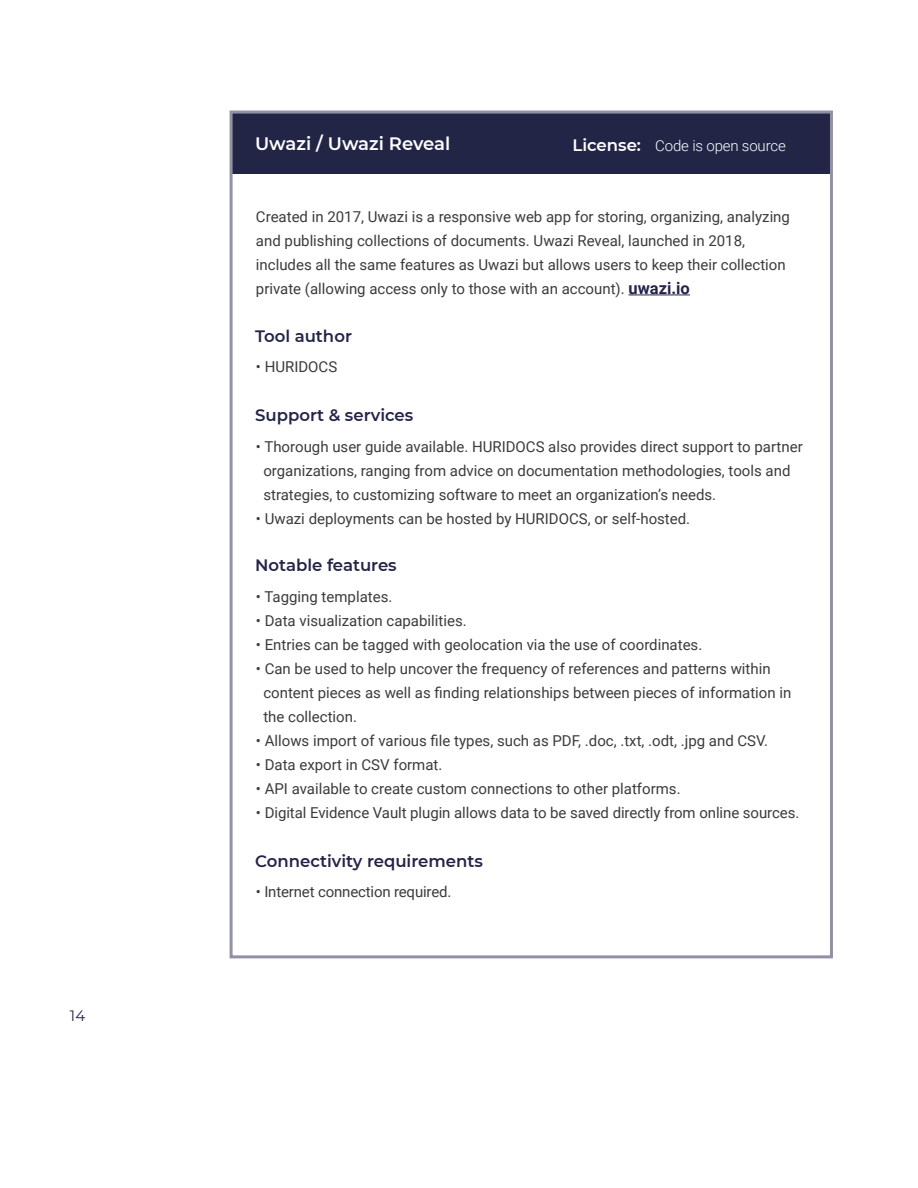
<style>
.page{position:relative;width:918px;height:1188px;background:#fff}
.page>*{position:absolute;margin:0;border:0;box-sizing:border-box;transform-origin:0 0}
.t1{font:600 18px "Montserrat";color:#fff}
.t2{font:600 16.5px "Montserrat";color:#242448}
.t3{font:15px/24px "Roboto";color:#3b3b3c}
.t4{font:300 15px "Roboto";letter-spacing:-.01em;color:#fff}
.t5{font:15px "Montserrat";color:#242448}
.s1{font-family:"Montserrat";font-weight:600;font-size:16.5px}
.s2{font-weight:700;font-size:16.5px;color:#242448}
</style>
<div class="page">
<div style="left:230px;top:113px;width:602px;height:61px;background:#232547"></div>
<div style="left:230px;top:111px;width:603px;height:847px;border:3px solid #9191a3"></div>
<hr style="left:628px;top:295px;width:62px;height:1px;background:#242448">
<p class="t5" style="left:70px;top:1006px;width:17px">14</p>
<p class="t1" style="left:255px;top:131px;width:197px">Uwazi / Uwazi Reveal</p>
<p class="t4" style="left:573px;top:135px;width:215px"><span class="s1">License:</span> Code is open source</p>
<p class="t3" style="left:256px;top:204px;width:536px">Created in 2017, Uwazi is a responsive web app for storing, organizing, analyzing and publishing collections of documents. Uwazi Reveal, launched in 2018, includes all the same features as Uwazi but allows users to keep their collection private (allowing access only to those with an account). <span class="s2">uwazi.io</span></p>
<p class="t2" style="left:255px;top:324px;width:98px">Tool author</p>
<p class="t3" style="left:256px;top:355px;width:83px">• HURIDOCS</p>
<p class="t2" style="left:255px;top:404px;width:160px">Support &amp; services</p>
<p class="t3" style="left:263px;top:434px;width:541px;text-indent:-7px">• Thorough user guide available. HURIDOCS also provides direct support to partner organizations, ranging from advice on documentation methodologies, tools and strategies, to customizing software to meet an organization’s needs.</p>
<p class="t3" style="left:256px;top:506px;width:436px">• Uwazi deployments can be hosted by HURIDOCS, or self-hosted.</p>
<p class="t2" style="left:255px;top:554px;width:143px">Notable features</p>
<p class="t3" style="left:256px;top:584px;width:138px">• Tagging templates.</p>
<p class="t3" style="left:256px;top:608px;width:212px">• Data visualization capabilities.</p>
<p class="t3" style="left:256px;top:632px;width:448px">• Entries can be tagged with geolocation via the use of coordinates.</p>
<p class="t3" style="left:263px;top:656px;width:530px;text-indent:-7px">• Can be used to help uncover the frequency of references and patterns within content pieces as well as finding relationships between pieces of information in the collection.</p>
<p class="t3" style="left:256px;top:728px;width:514px">• Allows import of various file types, such as PDF, .doc, .txt, .odt, .jpg and CSV.</p>
<p class="t3" style="left:256px;top:752px;width:188px">• Data export in CSV format.</p>
<p class="t3" style="left:256px;top:776px;width:426px">• API available to create custom connections to other platforms.</p>
<p class="t3" style="left:256px;top:800px;width:545px">• Digital Evidence Vault plugin allows data to be saved directly from online sources.</p>
<p class="t2" style="left:255px;top:849px;width:229px">Connectivity requirements</p>
<p class="t3" style="left:256px;top:879px;width:197px">• Internet connection required.</p>
</div>
